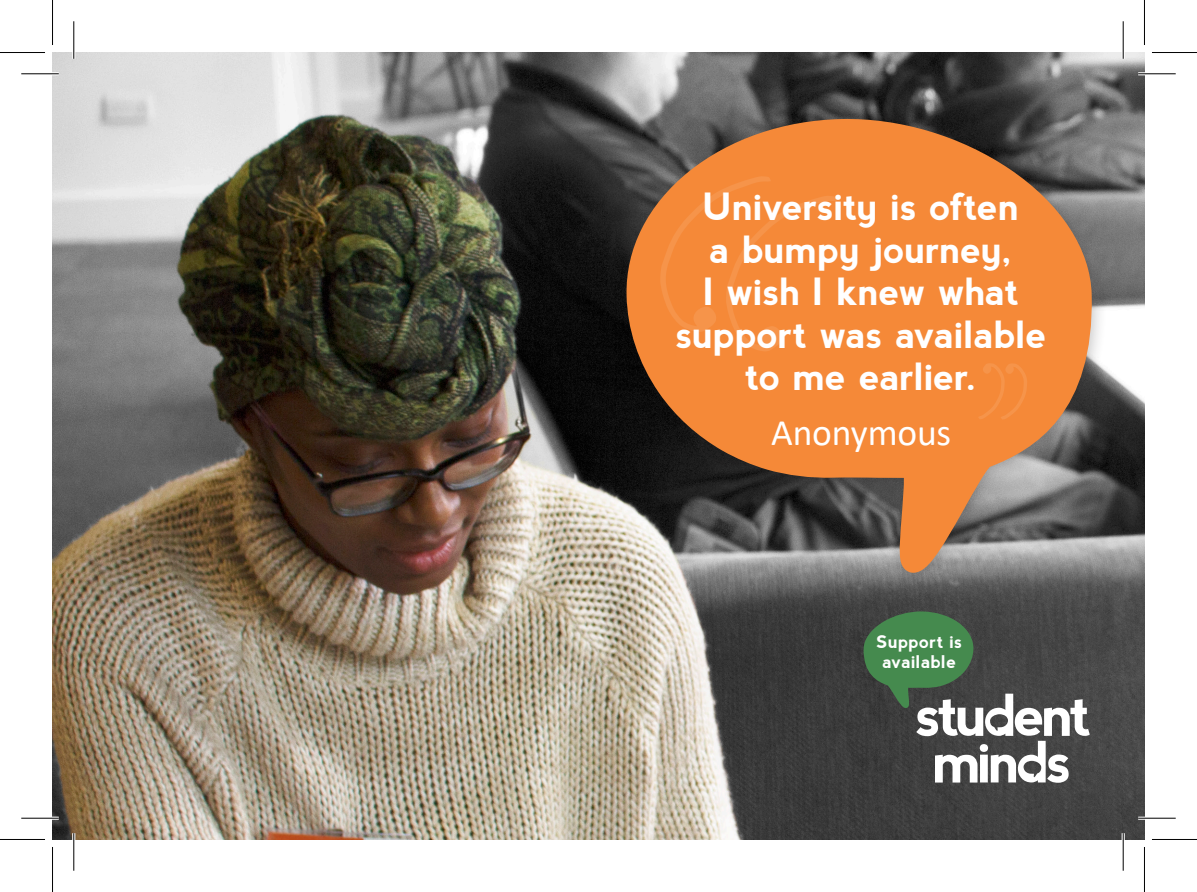
<style>
.page{position:relative;width:1197px;height:892px;background:#fff}
.page>*{position:absolute;margin:0;border:0;box-sizing:border-box;transform-origin:0 0}
.t1{font:700 37.5px/42.5px "nevis";letter-spacing:-.005em;color:#fff;text-align:center}
.t2{font:37.5px "Calibri";letter-spacing:-.005em;color:#fff}
.t3{font:700 17.5px/20px "nevis";letter-spacing:.02em;color:#fff;text-align:center}
</style>
<div class="page">
<img style="left:52px;top:52px;width:1092px;height:787px">
<div style="left:614px;top:107px;width:493px;height:481px;background:#231f20;opacity:.24"></div>
<svg style="left:625px;top:118px;width:469px;height:455px;background:#b67646"></svg>
<svg style="left:659px;top:174px;width:179px;height:179px;background:#f3893a"></svg>
<svg style="left:976px;top:316px;width:52px;height:105px;background:#f58a39"></svg>
<svg style="left:863px;top:611px;width:226px;height:171px;background:#5e6a60"></svg>
<hr style="left:21px;top:72px;width:38px;height:3px;background:#fff">
<hr style="left:1138px;top:72px;width:37px;height:3px;background:#fff">
<hr style="left:21px;top:816px;width:38px;height:3px;background:#fff">
<hr style="left:1138px;top:816px;width:37px;height:3px;background:#fff">
<hr style="left:72px;top:21px;width:3px;height:38px;background:#fff">
<hr style="left:72px;top:833px;width:3px;height:37px;background:#fff">
<hr style="left:1121px;top:21px;width:3px;height:38px;background:#fff">
<hr style="left:1121px;top:833px;width:3px;height:37px;background:#fff">
<hr style="left:21px;top:73px;width:38px;height:1px;background:#000">
<hr style="left:1138px;top:73px;width:37px;height:1px;background:#000">
<hr style="left:21px;top:817px;width:38px;height:1px;background:#000">
<hr style="left:1138px;top:817px;width:37px;height:1px;background:#000">
<hr style="left:73px;top:21px;width:1px;height:38px;background:#000">
<hr style="left:73px;top:833px;width:1px;height:37px;background:#000">
<hr style="left:1122px;top:21px;width:1px;height:38px;background:#000">
<hr style="left:1122px;top:833px;width:1px;height:37px;background:#000">
<hr style="left:0;top:52px;width:45px;height:1px;background:#000">
<hr style="left:1151px;top:52px;width:45px;height:1px;background:#000">
<hr style="left:0;top:839px;width:45px;height:1px;background:#000">
<hr style="left:1151px;top:839px;width:45px;height:1px;background:#000">
<hr style="left:52px;top:0;width:1px;height:45px;background:#000">
<hr style="left:52px;top:847px;width:1px;height:45px;background:#000">
<hr style="left:1143px;top:0;width:1px;height:45px;background:#000">
<hr style="left:1143px;top:847px;width:1px;height:45px;background:#000">
<p class="t1" style="left:703px;top:185px;width:317px">University is often</p>
<p class="t1" style="left:675px;top:228px;width:373px">a bumpy journey,<br>I wish I knew what support was available to me earlier.</p>
<p class="t2" style="left:771px;top:407px;width:182px">Anonymous</p>
<p class="t3" style="left:876px;top:632px;width:87px">Support is available</p>
</div>
